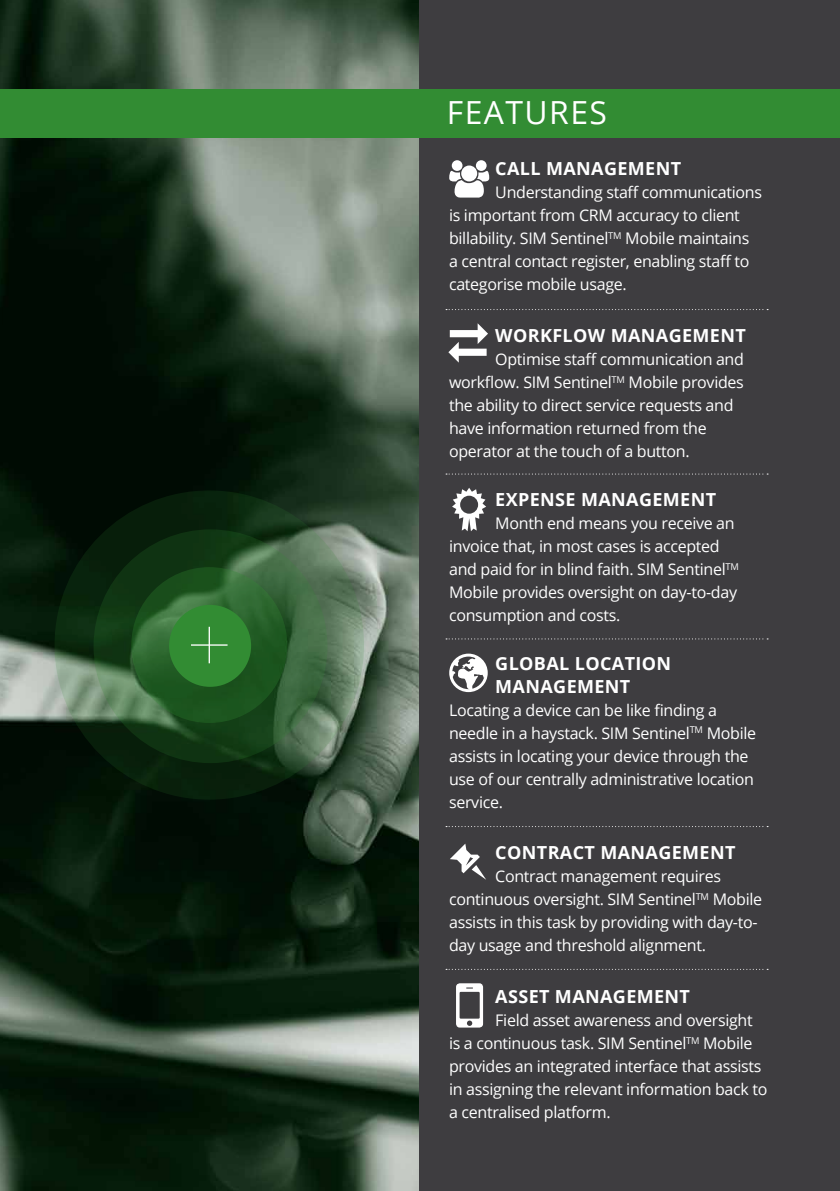
<style>
.page{position:relative;width:840px;height:1191px;background:#fff}
.page>*{position:absolute;margin:0;border:0;box-sizing:border-box;transform-origin:0 0}
.t1{font:31.8px "Open Sans";letter-spacing:.045em;color:#fff}
.t2{font:700 18px/23px "Open Sans";letter-spacing:.02em;color:#fff}
.t3{font:16px/23px "Open Sans";letter-spacing:-.02em;color:#fff}
</style>
<div class="page">
<div style="left:403px;top:0;width:436px;height:1191px;background:#3e3d40"></div>
<img style="left:0;top:0;width:418px;height:1191px">
<div style="left:0;top:89px;width:839px;height:49px;background:#328c33"></div>
<svg style="left:54px;top:490px;width:310px;height:309px;background:#2d472f"></svg>
<svg style="left:93px;top:529px;width:234px;height:234px;background:#2a522c"></svg>
<svg style="left:131px;top:567px;width:156px;height:156px;background:#255e28"></svg>
<div style="left:169px;top:605px;width:82px;height:82px;background:#328c33;border-radius:50%"></div>
<hr style="left:208px;top:627px;width:2px;height:36px;background:#fff">
<hr style="left:191px;top:644px;width:36px;height:1px;background:#fff">
<svg style="left:446px;top:309px;width:321px;height:1px"></svg>
<svg style="left:446px;top:473px;width:321px;height:1px"></svg>
<svg style="left:446px;top:638px;width:321px;height:1px"></svg>
<svg style="left:446px;top:826px;width:321px;height:1px"></svg>
<svg style="left:446px;top:969px;width:321px;height:1px"></svg>
<svg style="left:451px;top:657px;width:35px;height:33px"></svg>
<div style="left:449px;top:653px;width:38px;height:39px;border:3px solid #fff;border-radius:50%"></div>
<svg style="left:452px;top:488px;width:34px;height:43px"></svg>
<svg style="left:461px;top:165px;width:16px;height:16px"></svg>
<div style="left:451px;top:160px;width:11px;height:11px;background:#fff;border-radius:50%"></div>
<div style="left:475px;top:160px;width:11px;height:11px;background:#fff;border-radius:50%"></div>
<svg style="left:449px;top:171px;width:40px;height:27px"></svg>
<svg style="left:448px;top:323px;width:40px;height:40px"></svg>
<svg style="left:450px;top:843px;width:36px;height:36px"></svg>
<svg style="left:456px;top:983px;width:27px;height:44px"></svg>
<h1 class="t1" style="left:446px;top:91px;width:158px">features</h1>
<p class="t2" style="left:495px;top:157px;width:187px">CALL MANAGEMENT</p>
<p class="t3" style="left:449px;top:181px;width:314px;text-indent:46px">Understanding staff communications is important from CRM accuracy to client billability. SIM Sentinel<sup>TM</sup> Mobile maintains a central contact register, enabling staff to categorise mobile usage.</p>
<p class="t2" style="left:495px;top:324px;width:252px">WORKFLOW MANAGEMENT</p>
<p class="t3" style="left:449px;top:347px;width:296px;text-indent:46px">Optimise staff communication and workflow. SIM Sentinel<sup>TM</sup> Mobile provides the ability to direct service requests and have information returned from the operator at the touch of a button.</p>
<p class="t2" style="left:495px;top:487px;width:222px">EXPENSE MANAGEMENT</p>
<p class="t3" style="left:449px;top:511px;width:291px;text-indent:46px">Month end means you receive an invoice that, in most cases is accepted and paid for in blind faith. SIM Sentinel<sup>TM </sup>Mobile provides oversight on day-to-day consumption and costs.</p>
<p class="t2" style="left:495px;top:651px;width:177px">GLOBAL LOCATION<br>MANAGEMENT</p>
<p class="t3" style="left:449px;top:698px;width:308px">Locating a device can be like finding a needle in a haystack. SIM Sentinel<sup>TM</sup> Mobile assists in locating your device through the use of our centrally administrative location service.</p>
<p class="t2" style="left:495px;top:841px;width:241px">CONTRACT MANAGEMENT</p>
<p class="t3" style="left:449px;top:864px;width:314px;text-indent:46px">Contract management requires continuous oversight. SIM Sentinel<sup>TM</sup> Mobile assists in this task by providing with day-to&shy;day usage and threshold alignment.</p>
<p class="t2" style="left:495px;top:984px;width:196px">ASSET MANAGEMENT</p>
<p class="t3" style="left:449px;top:1008px;width:320px;text-indent:46px">Field asset awareness and oversight is a continuous task. SIM Sentinel<sup>TM</sup> Mobile provides an integrated interface that assists in assigning the relevant information back to a centralised platform.</p>
</div>
